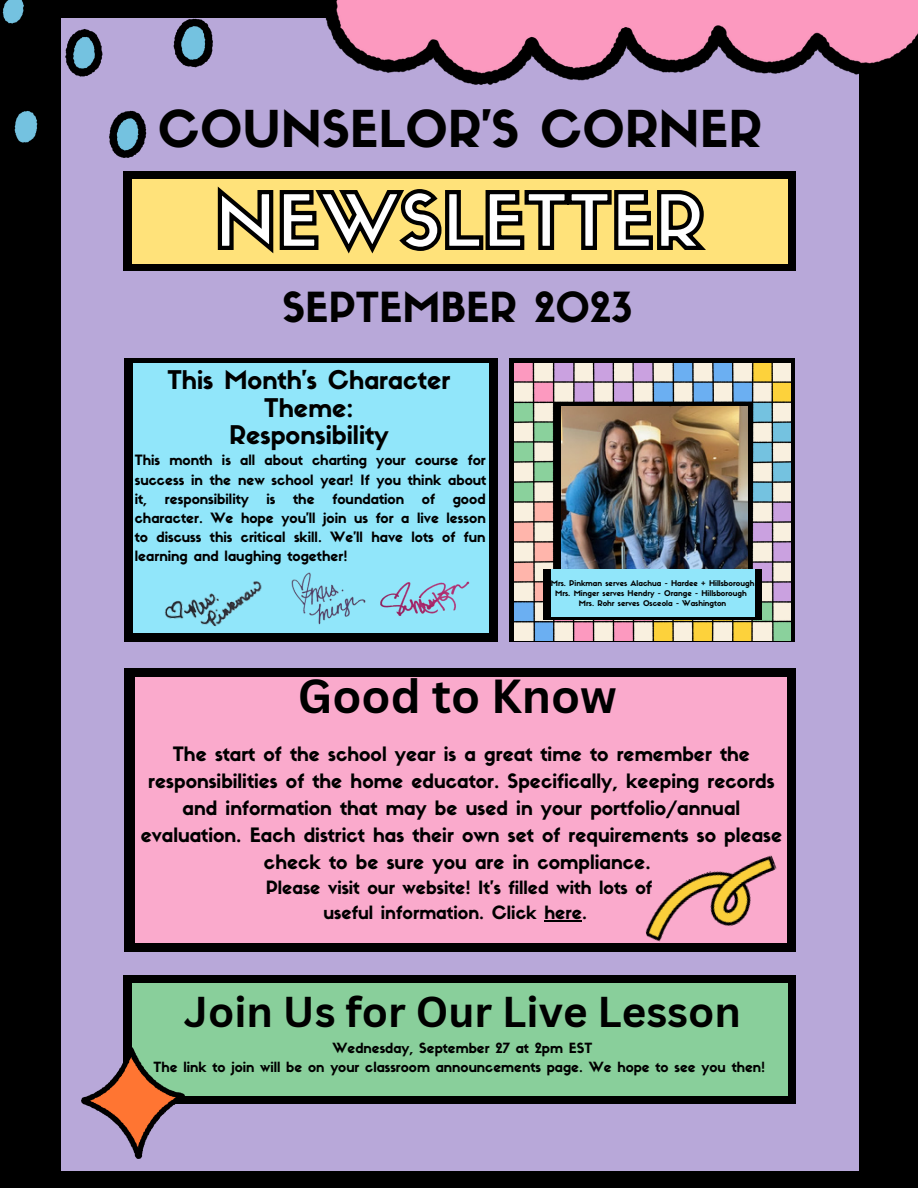
<style>
.page{position:relative;width:918px;height:1188px;background:#000}
.page>*{position:absolute;margin:0;border:0;box-sizing:border-box;transform-origin:0 0}
.t1{font:74.85px "Sifonn Basic";color:#fff}
.t2{font:49.95px "Sifonn Basic";color:#000}
.t3{font:700 46.5px "Canva Sans";color:#000}
.t4{font:700 42px "Canva Sans";color:#000}
.t5{font:40.65px "Sifonn Basic";color:#000}
.t6{font:25.2px/27.5px "Sifonn Basic";color:#000;text-align:center}
.t7{font:19.5px/27px "Sifonn Basic";color:#000;text-align:center}
.t8{font:18px "Sifonn Basic";color:#000}
.t9{font:13.95px/19.2px "Sifonn Basic";color:#000;text-align:justify}
.t10{font:13.8px "Sifonn Basic";color:#000}
.t11{font:7.8px "Sifonn Basic";color:#000}
</style>
<div class="page">
<div style="left:61px;top:18px;width:798px;height:1152px;background:#b8a8d9"></div>
<div style="left:510px;top:358px;width:285px;height:283px;background:#000"></div>
<img style="left:514px;top:363px;width:277px;height:277px">
<img style="left:562px;top:407px;width:186px;height:162px">
<img style="left:325px;top:0;width:593px;height:84px">
<div style="left:124px;top:172px;width:672px;height:99px;background:#000"></div>
<div style="left:133px;top:179px;width:655px;height:85px;background:#ffe27a"></div>
<div style="left:124px;top:358px;width:373px;height:283px;background:#000"></div>
<div style="left:125px;top:669px;width:671px;height:283px;background:#000"></div>
<div style="left:136px;top:678px;width:651px;height:265px;background:#faaacc"></div>
<div style="left:124px;top:976px;width:672px;height:128px;background:#000"></div>
<div style="left:133px;top:984px;width:655px;height:112px;background:#89cf9b"></div>
<img style="left:645px;top:855px;width:132px;height:87px">
<div style="left:133px;top:363px;width:356px;height:270px;background:#91e6fa"></div>
<img style="left:82px;top:1048px;width:102px;height:111px">
<img style="left:2px;top:0;width:211px;height:158px">
<div style="left:544px;top:569px;width:218px;height:51px;background:linear-gradient(to right,#000,#000)"></div>
<div style="left:551px;top:569px;width:204px;height:47px;background:#91e6fa"></div>
<img style="left:291px;top:572px;width:75px;height:53px">
<img style="left:377px;top:581px;width:113px;height:88px">
<img style="left:164px;top:581px;width:98px;height:46px">
<svg style="left:217px;top:186px;width:489px;height:68px"></svg>
<hr style="left:544px;top:920px;width:38px;height:1px;background:#000">
<p class="t2" style="left:158px;top:110px;width:606px">COUNSELOR'S CORNER</p>
<p class="t1" style="left:215px;top:192px;width:491px">NEWSLETTER</p>
<p class="t5" style="left:283px;top:292px;width:351px">SEPTEMBER 2023</p>
<p class="t6" style="left:167px;top:369px;width:284px">This Month's Character<br>Theme:</p>
<p class="t6" style="left:229px;top:424px;width:161px">Responsibility</p>
<p class="t9" style="left:135px;top:452px;width:353px">This month is all about charting your course for success in the new school year! If you think about it,</p>
<p class="t9" style="left:165px;top:491px;width:85px">responsibility</p>
<p class="t9" style="left:267px;top:491px;width:11px">is</p>
<p class="t9" style="left:293px;top:491px;width:23px">the</p>
<p class="t9" style="left:332px;top:491px;width:73px">foundation</p>
<p class="t9" style="left:422px;top:491px;width:15px">of</p>
<p class="t9" style="left:135px;top:491px;width:353px;text-indent:318px">good character. We hope you'll join us for a live lesson to discuss this critical skill. We'll have lots of fun learning and laughing together!</p>
<p class="t11" style="left:551px;top:580px;width:205px">Mrs. Pinkman serves Alachua - Hardee + Hillsborough</p>
<p class="t11" style="left:555px;top:590px;width:193px">Mrs. Minger serves Hendry - Orange - Hillsborough</p>
<p class="t11" style="left:579px;top:600px;width:149px">Mrs. Rohr serves Osceola - Washington</p>
<p class="t3" style="left:298px;top:663px;width:321px">Good to Know</p>
<p class="t7" style="left:141px;top:742px;width:643px">The start of the school year is a great time to remember the responsibilities of the home educator. Specifically, keeping records and information that may be used in your portfolio/annual evaluation. Each district has their own set of requirements so please check to be sure you are in compliance.</p>
<p class="t8" style="left:266px;top:881px;width:388px">Please visit our website! It's filled with lots of</p>
<p class="t8" style="left:323px;top:906px;width:265px">useful information. Click here.</p>
<p class="t4" style="left:184px;top:983px;width:558px">Join Us for Our Live Lesson</p>
<p class="t10" style="left:333px;top:1043px;width:261px">Wednesday, September 27 at 2pm EST</p>
<p class="t10" style="left:154px;top:1062px;width:613px">The link to join will be on your classroom announcements page. We hope to see you then!</p>
</div>
